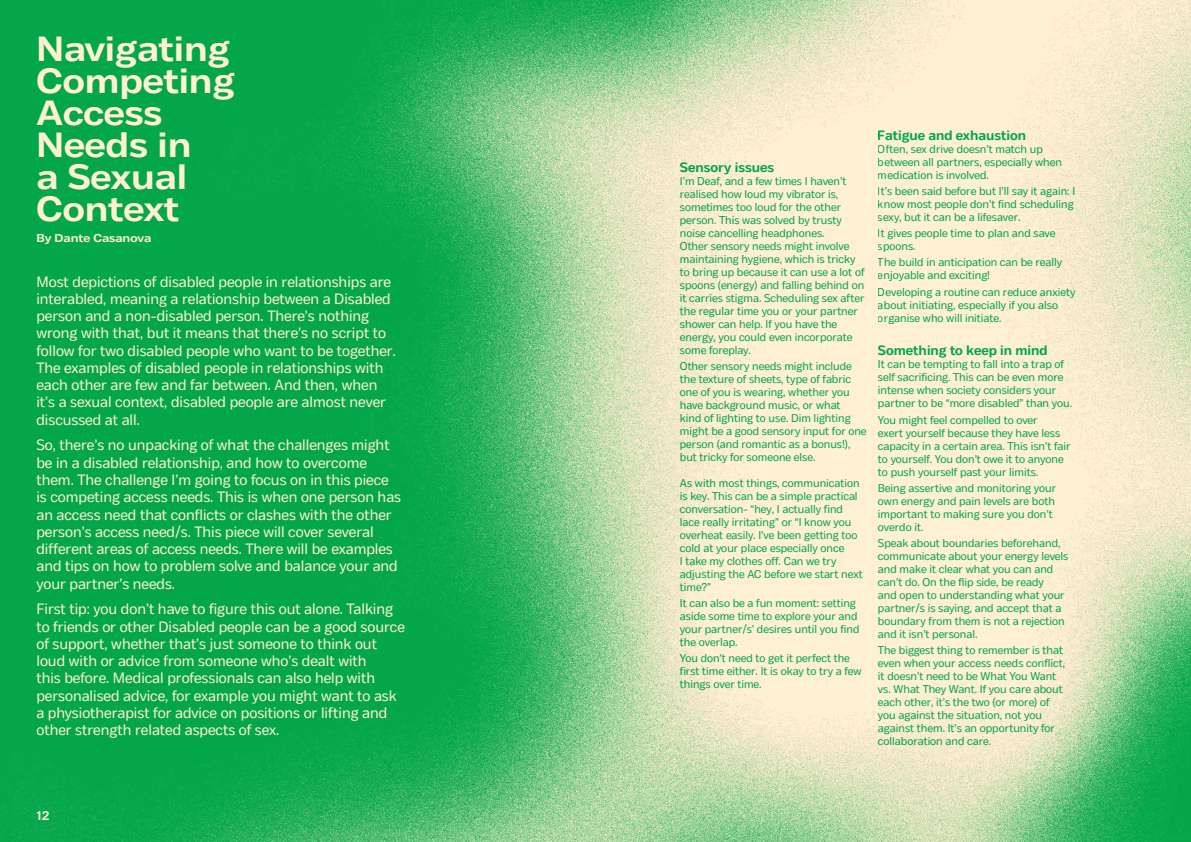
<style>
.page{position:relative;width:1191px;height:842px;background:#fff}
.page>*{position:absolute;margin:0;border:0;box-sizing:border-box;transform-origin:0 0}
.t1{font:700 35px/32px "Body Text Fit";color:#fff1d1}
.t2{font:15px/17.2px "Body Text";color:#fff1d1}
.t3{font:700 13.6px "Body Text";color:#00b15a}
.t4{font:700 13px "Body Text";color:#fff1d1}
.t5{font:700 11.5px "Body Text Fit";color:#fff1d1}
.t6{font:11.3px/13px "Body Text";color:#00b15a}
</style>
<div class="page">
<img style="left:0;top:0;width:1191px;height:842px">
<h1 class="t1" style="left:36px;top:33px;width:200px">Navigating<br>Competing<br>Access<br>Needs in<br>a Sexual<br>Context</h1>
<p class="t5" style="left:36px;top:230px;width:116px">By Dante Casanova</p>
<p class="t2" style="left:36px;top:273px;width:361px">Most depictions of disabled people in relationships are interabled, meaning a relationship between a Disabled person and a non-disabled person. There’s nothing wrong with that, but it means that there’s no script to follow for two disabled people who want to be together.<br>The examples of disabled people in relationships with each other are few and far between. And then, when it’s a sexual context, disabled people are almost never discussed at all.</p>
<p class="t2" style="left:36px;top:437px;width:366px">So, there’s no unpacking of what the challenges might be in a disabled relationship, and how to overcome them. The challenge I’m going to focus on in this piece is competing access needs. This is when one person has an access need that conflicts or clashes with the other person’s access need/s. This piece will cover several different areas of access needs. There will be examples and tips on how to problem solve and balance your and your partner’s needs.</p>
<p class="t2" style="left:36px;top:601px;width:370px">First tip: you don’t have to figure this out alone. Talking to friends or other Disabled people can be a good source of support, whether that’s just someone to think out loud with or advice from someone who’s dealt with<br>this before. Medical professionals can also help with personalised advice, for example you might want to ask a physiotherapist for advice on positions or lifting and other strength related aspects of sex.</p>
<p class="t4" style="left:36px;top:807px;width:15px">12</p>
<p class="t3" style="left:680px;top:158px;width:96px">Sensory issues</p>
<p class="t6" style="left:680px;top:175px;width:186px">I’m Deaf, and a few times I haven’t realised how loud my vibrator is, sometimes too loud for the other person. This was solved by trusty noise cancelling headphones.<br>Other sensory needs might involve maintaining hygiene, which is tricky to bring up because it can use a lot of spoons (energy) and falling behind on it carries stigma. Scheduling sex after the regular time you or your partner shower can help. If you have the energy, you could even incorporate some foreplay.</p>
<p class="t6" style="left:680px;top:360px;width:188px">Other sensory needs might include the texture of sheets, type of fabric one of you is wearing, whether you have background music, or what<br>kind of lighting to use. Dim lighting might be a good sensory input for one person (and romantic as a bonus!), but tricky for someone else.</p>
<p class="t6" style="left:680px;top:477px;width:184px">As with most things, communication is key. This can be a simple practical conversation- “hey, I actually find lace really irritating” or “I know you overheat easily. I’ve been getting too cold at your place especially once<br>I take my clothes off. Can we try adjusting the AC before we start next time?”</p>
<p class="t6" style="left:680px;top:597px;width:181px">It can also be a fun moment: setting aside some time to explore your and your partner/s’ desires until you find the overlap.</p>
<p class="t6" style="left:680px;top:652px;width:183px">You don’t need to get it perfect the first time either. It is okay to try a few things over time.</p>
<p class="t3" style="left:878px;top:126px;width:150px">Fatigue and exhaustion</p>
<p class="t6" style="left:878px;top:143px;width:185px">Often, sex drive doesn’t match up between all partners, especially when medication is involved.</p>
<p class="t6" style="left:878px;top:185px;width:199px">It’s been said before but I’ll say it again: I know most people don’t find scheduling sexy, but it can be a lifesaver.</p>
<p class="t6" style="left:878px;top:227px;width:179px">It gives people time to plan and save spoons.</p>
<p class="t6" style="left:878px;top:256px;width:186px">The build in anticipation can be really enjoyable and exciting!</p>
<p class="t6" style="left:878px;top:285px;width:199px">Developing a routine can reduce anxiety about initiating, especially if you also organise who will initiate.</p>
<p class="t3" style="left:878px;top:342px;width:171px">Something to keep in mind</p>
<p class="t6" style="left:878px;top:358px;width:196px">It can be tempting to fall into a trap of self sacrificing. This can be even more intense when society considers your partner to be “more disabled” than you.</p>
<p class="t6" style="left:878px;top:413px;width:194px">You might feel compelled to over<br>exert yourself because they have less capacity in a certain area. This isn’t fair to yourself. You don’t owe it to anyone to push yourself past your limits.</p>
<p class="t6" style="left:878px;top:481px;width:180px">Being assertive and monitoring your own energy and pain levels are both important to making sure you don’t overdo it.</p>
<p class="t6" style="left:878px;top:537px;width:192px">Speak about boundaries beforehand, communicate about your energy levels and make it clear what you can and can’t do. On the flip side, be ready<br>and open to understanding what your partner/s is saying, and accept that a boundary from them is not a rejection and it isn’t personal.</p>
<p class="t6" style="left:878px;top:644px;width:189px">The biggest thing to remember is that even when your access needs conflict, it doesn’t need to be What You Want vs. What They Want. If you care about each other, it’s the two (or more) of you against the situation, not you against them. It’s an opportunity for collaboration and care.</p>
</div>
